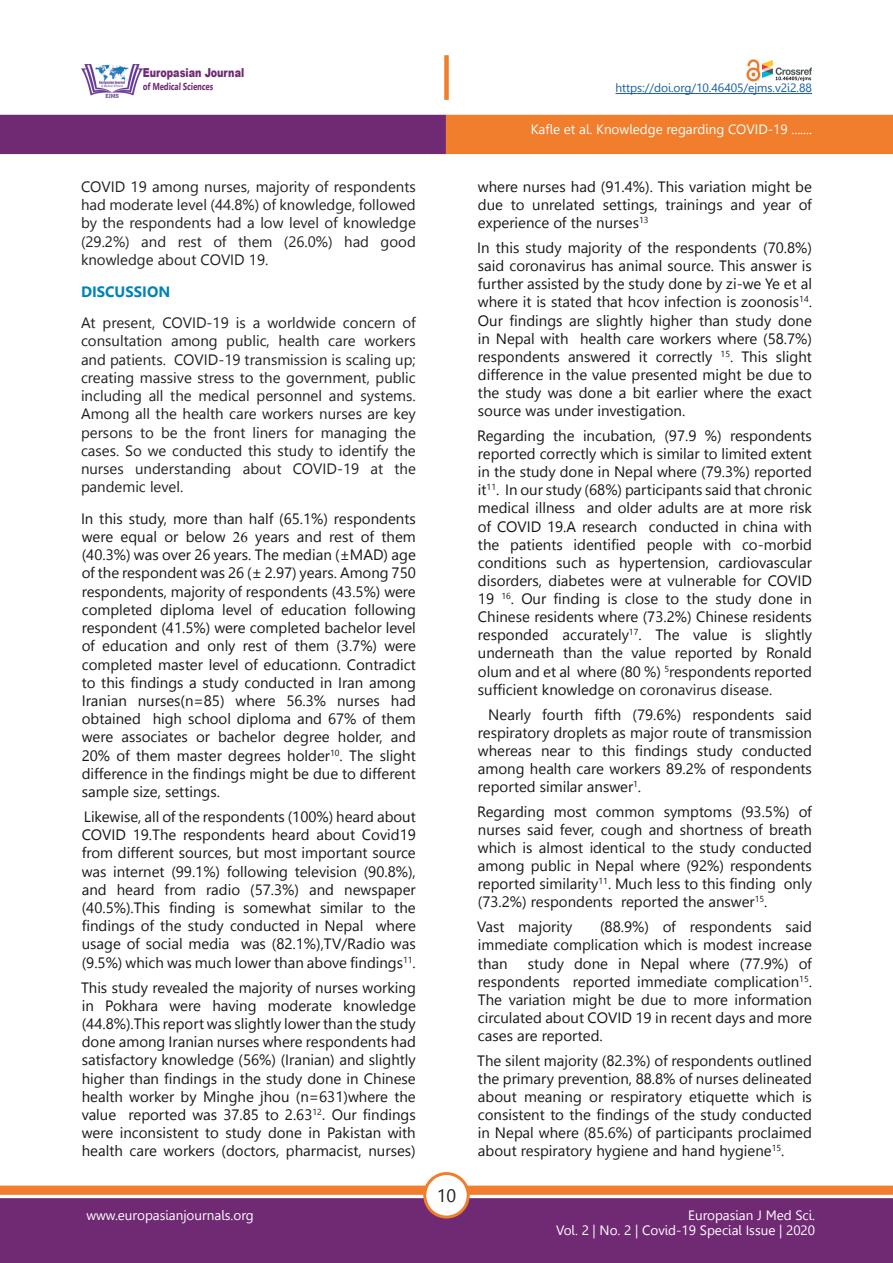
<style>
.page{position:relative;width:893px;height:1263px;background:#fff}
.page>*{position:absolute;margin:0;border:0;box-sizing:border-box;transform-origin:0 0}
.t1{font:18px "Leelawadee";color:#231f20}
.t2{font:15px/18.1px "Leelawadee UI";color:#181717;text-align:justify}
.Body_text{font:15px/18.1px "Leelawadee UI";color:#231f20;text-align:justify}
.Body_Headings{font:700 15px "Leelawadee UI";color:#0083b6}
.t3{font:13.5px/15px "Leelawadee";color:#fff;text-align:right}
.t4{font:900 12.3px "Arial";color:#702a73;scale:.77 1}
.t5{font:12px "Leelawadee";letter-spacing:-.005em;color:#175d9e}
.t6{font:700 10.05px "Leelawadee UI";color:#702a73;scale:.76 1}
.s1{font-family:"Times New Roman"}
.s2{color:#231f20}
</style>
<div class="page">
<div style="left:0;top:1198px;width:893px;height:65px;background:#702a73;border:2px solid #702a73"></div>
<div style="left:0;top:115px;width:446px;height:39px;background:#702a73"></div>
<div style="left:446px;top:115px;width:447px;height:39px;background:#f07e2c"></div>
<div style="left:0;top:1185px;width:893px;height:10px;background:#f07e2c;border:1px solid #f07e2c"></div>
<div style="left:425px;top:1173px;width:43px;height:44px;background:#fff;border-radius:50%"></div>
<div style="left:423px;top:1172px;width:47px;height:46px;border:3px solid #f07e2c;border-radius:50%"></div>
<img style="left:81px;top:64px;width:61px;height:33px">
<div style="left:444px;top:55px;width:5px;height:45px;background:#f07e2c"></div>
<hr style="left:615px;top:93px;width:197px;height:1px;background:#175d9e">
<img style="left:746px;top:60px;width:66px;height:21px">
<p class="t4" style="left:143px;top:63px;width:133px">Europasian Journal</p>
<p class="t6" style="left:143px;top:79px;width:95px">of Medical Sciences</p>
<p class="Body_text" style="left:81px;top:177px;width:336px">COVID 19 among nurses, majority of respondents had moderate level (44.8%) of knowledge, followed by the respondents had a low level of knowledge (29.2%) and rest of them (26.0%) had good knowledge about COVID 19.</p>
<p class="Body_Headings" style="left:81px;top:280px;width:91px">DISCUSSION</p>
<p class="Body_text" style="left:81px;top:313px;width:336px">At present, COVID-19 is a worldwide concern of consultation among public, health care workers and patients. COVID-19 transmission is scaling up; creating massive stress to the government, public including all the medical personnel and systems.<br>Among all the health care workers nurses are key persons to be the front liners for managing the cases. So we conducted this study to identify the nurses understanding about COVID-19 at the pandemic level.</p>
<p class="t2" style="left:81px;top:509px;width:336px">In this study, more than half (65.1%) respondents were equal or below</p>
<p class="t2" style="left:82px;top:527px;width:336px;text-indent:174px">years and rest of them (40.3%) was over 26 years. The median (±MAD) age of the respondent was 26 (± 2.97) years. Among 750 respondents, majority of respondents (43.5%) were completed diploma level of education following respondent (41.5%) were completed bachelor level of education and only rest of them (3.7%) were completed master level of educationn. Contradict to this findings a study conducted in Iran among Iranian nurses(n=85) where 56.3% nurses had obtained high school diploma and 67% of them were associates or bachelor degree holder, and 20% of them master degrees holder<sup>10</sup>. The slight difference in the findings might be due to different sample size, settings.</p>
<p class="t2" style="left:82px;top:807px;width:336px">Likewise, all of the respondents (100%) heard about COVID 19.The respondents heard about Covid19 from different sources, but most important source was internet (99.1%) following television (90.8%), and heard from radio (57.3%) and newspaper (40.5%).This finding is somewhat similar to the findings of the study conducted in Nepal where usage of social media was (82.1%),TV/Radio was (9.5%) which was much lower than above findings<sup>11</sup>.</p>
<p class="t2" style="left:81px;top:977px;width:336px">This study revealed the majority of nurses working in Pokhara were having moderate knowledge (44.8%).This report was slightly lower than the study done among Iranian nurses where respondents had satisfactory knowledge (56%) (Iranian) and slightly higher than findings in the study done in Chinese health worker by Minghe jhou (n=631)where the value reported was 37.85 to 2.63<sup>12</sup><span class="s1">.</span> Our findings were inconsistent to study done in Pakistan with health care workers (doctors, pharmacist, nurses)</p>
<p class="t1" style="left:437px;top:1185px;width:21px">10</p>
<p class="t5" style="left:615px;top:81px;width:198px">https://doi.org/10.46405/ejms.v2i2.88</p>
<p class="t3" style="left:531px;top:122px;width:283px">Kafle et al. Knowledge regarding COVID-19 .......</p>
<p class="t2" style="left:478px;top:177px;width:336px">where nurses had (91.4%). This variation might be due to unrelated settings, trainings and year of experience of the nurses<sup>13</sup></p>
<p class="t2" style="left:477px;top:238px;width:336px">In this study majority of the respondents (70.8%) said coronavirus has animal source. This answer is further assisted by the study done by zi-we Ye et al where it is stated that hcov infection is zoonosis<sup>14</sup>.<br>Our findings are slightly higher than study done in Nepal with health care workers where (58.7%) respondents answered it correctly <sup>15</sup>. This slight difference in the value presented might be due to the study was done a bit earlier where the exact source was under investigation.</p>
<p class="t2" style="left:477px;top:426px;width:336px">Regarding the incubation, (97.9 %) respondents reported correctly which is similar to limited extent in the study done in Nepal where (79.3%) reported it<sup>11</sup>. In our study (68%) participants said that chronic medical illness and older adults are at more risk of COVID 19.A research conducted in china with the patients identified people with co-morbid conditions such as hypertension, cardiovascular disorders, diabetes were at vulnerable for COVID 19 <sup>16</sup>. Our finding is close to the study done in Chinese residents where (73.2%) Chinese residents responded accurately<sup>17</sup>. The value is slightly underneath than the value reported by Ronald olum and et al where (80 %) <sup>5</sup>respondents reported sufficient knowledge on c<span class="s2">oronavirus disease.</span></p>
<p class="t2" style="left:478px;top:704px;width:336px;text-indent:10px">Nearly fourth fifth (79.6%) respondents said respiratory droplets as major route of transmission whereas near to this findings study conducted among health care workers 89.2% of respondents reported similar answer<sup>1</sup>.</p>
<p class="t2" style="left:477px;top:802px;width:336px">Regarding most common symptoms (93.5%) of nurses said fever, cough and shortness of breath which is almost identical to the study conducted among public in Nepal where (92%) respondents reported similarity<sup>11</sup>. Much less to this finding only (73.2%) respondents reported the answer<sup>15</sup>.</p>
<p class="t2" style="left:477px;top:917px;width:97px">Vast majority</p>
<p class="t2" style="left:478px;top:917px;width:336px;text-indent:122px">(88.9%) of respondents said immediate complication which is modest increase than</p>
<p class="t2" style="left:478px;top:953px;width:336px;text-indent:50px">study done in Nepal where (77.9%) of respondents reported immediate complication<sup>15</sup>.<br>The variation might be due to more information circulated about COVID 19 in recent days and more cases are reported.</p>
<p class="t2" style="left:477px;top:1051px;width:336px">The silent majority (82.3%) of respondents outlined the primary prevention, 88.8% of nurses delineated about meaning or respiratory etiquette which is consistent to the findings of the study conducted in Nepal where (85.6%) of participants proclaimed about respiratory hygiene and hand hygiene<sup>15</sup>.</p>
<p class="t3" style="left:86px;top:1208px;width:169px">www.europasianjournals.org</p>
<p class="t3" style="left:556px;top:1208px;width:260px">Europasian J Med Sci.<br>Vol. 2 | No. 2 | Covid-19 Special Issue | 2020</p>
</div>
